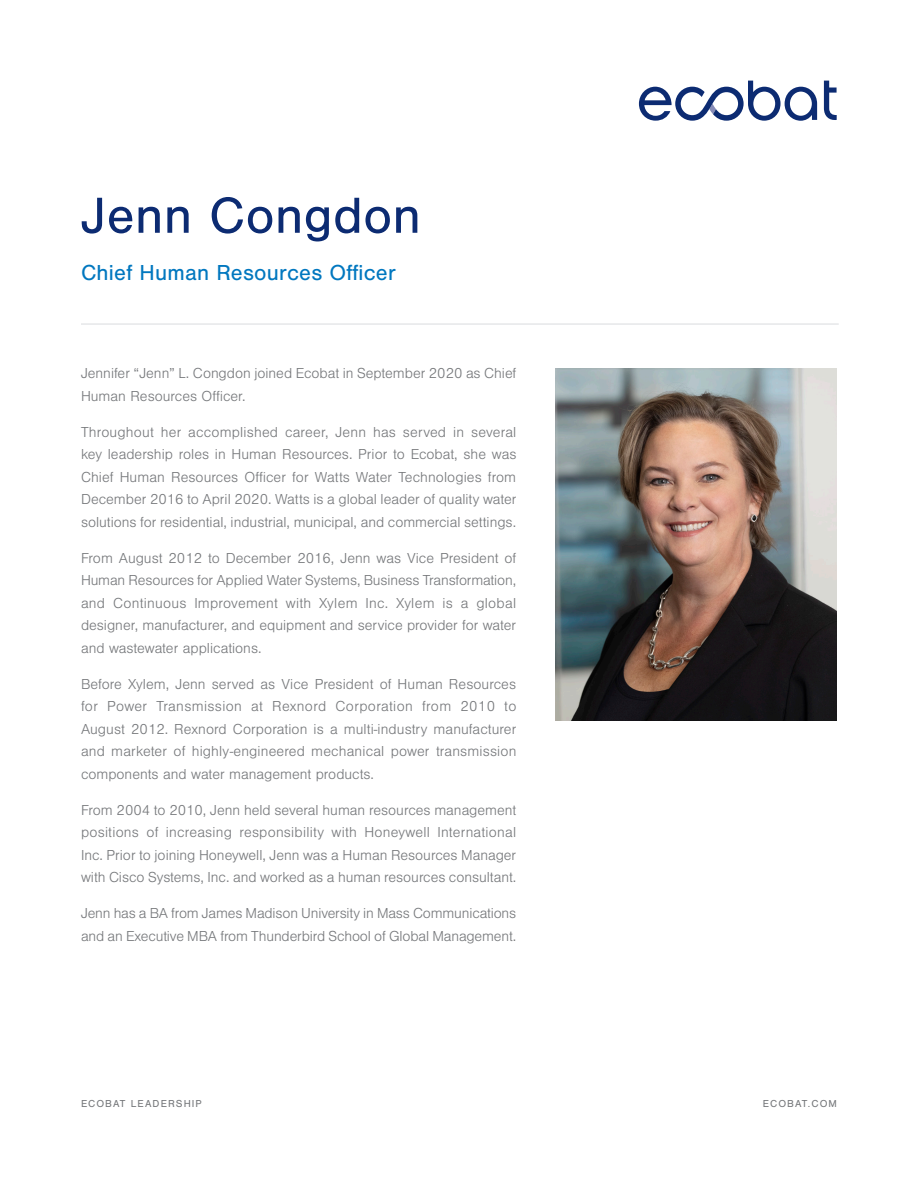
<style>
.page{position:relative;width:918px;height:1188px;background:#fff}
.page>*{position:absolute;margin:0;border:0;box-sizing:border-box;transform-origin:0 0}
.t1{font:52.5px "Nimbus San";letter-spacing:.01em;color:#0c2b72}
.t2{font:22.5px "Nimbus San";letter-spacing:.01em;color:#0077bf}
.t3{font:300 15px/22.5px "Nimbus San";letter-spacing:-.005em;color:#76787b;text-align:justify}
.t4{font:10.5px "Nimbus San";letter-spacing:.1em;color:#76787b}
</style>
<div class="page">
<img style="left:555px;top:368px;width:282px;height:352px">
<svg style="left:824px;top:81px;width:13px;height:39px"></svg>
<svg style="left:639px;top:81px;width:178px;height:40px"></svg>
<hr style="left:81px;top:323px;width:758px;height:2px;background:#e6e7e9">
<p class="t1" style="left:81px;top:187px;width:341px">Jenn Congdon</p>
<p class="t2" style="left:81px;top:260px;width:316px">Chief Human Resources Officer</p>
<p class="t3" style="left:81px;top:363px;width:437px">Jennifer “Jenn” L. Congdon joined Ecobat in September 2020 as Chief<br>Human Resources Officer.</p>
<p class="t3" style="left:81px;top:421px;width:437px">Throughout her accomplished career, Jenn has served in several key leadership roles in Human Resources. Prior to Ecobat, she was Chief Human Resources Officer for Watts Water Technologies from December 2016 to April 2020. Watts is a global leader of quality water solutions for residential, industrial, municipal, and commercial settings.</p>
<p class="t3" style="left:81px;top:547px;width:437px">From August 2012 to December 2016, Jenn was Vice President of Human Resources for Applied Water Systems, Business Transformation, and Continuous Improvement with Xylem Inc. Xylem is a global designer, manufacturer, and equipment and service provider for water and wastewater applications.</p>
<p class="t3" style="left:81px;top:673px;width:437px">Before Xylem, Jenn served as Vice President of Human Resources for Power Transmission at Rexnord Corporation from 2010 to August 2012. Rexnord Corporation is a multi-industry manufacturer and marketer of highly-engineered mechanical power transmission components and water management products.</p>
<p class="t3" style="left:81px;top:799px;width:437px">From 2004 to 2010, Jenn held several human resources management positions of increasing responsibility with Honeywell International Inc. Prior to joining Honeywell, Jenn was a Human Resources Manager with Cisco Systems, Inc. and worked as a human resources consultant.</p>
<p class="t3" style="left:81px;top:903px;width:437px">Jenn has a BA from James Madison University in Mass Communications and an Executive MBA from Thunderbird School of Global Management.</p>
<p class="t4" style="left:81px;top:1098px;width:122px">ECOBAT LEADERSHIP</p>
<p class="t4" style="left:763px;top:1098px;width:76px">ECOBAT.COM</p>
</div>
